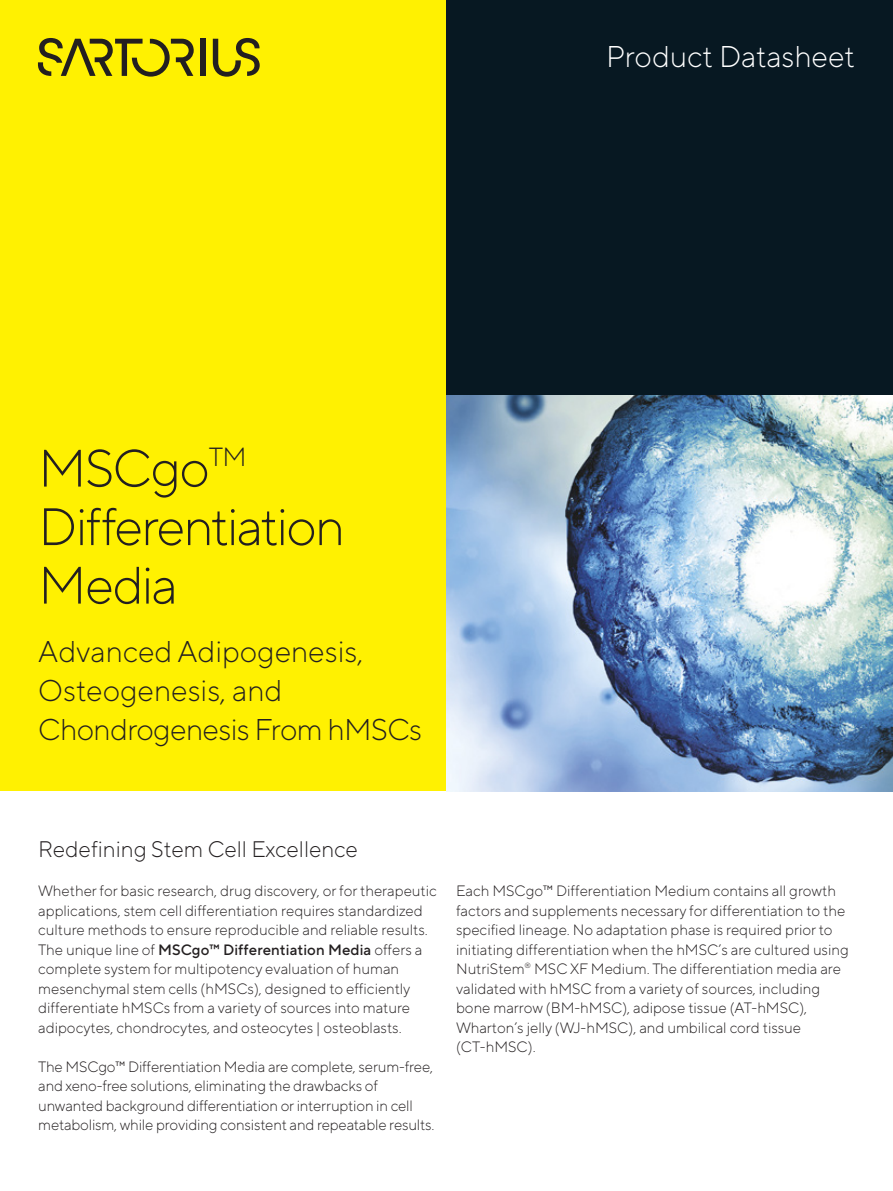
<style>
.page{position:relative;width:893px;height:1191px;background:#fff}
.page>*{position:absolute;margin:0;border:0;box-sizing:border-box;transform-origin:0 0}
.t1{font:300 52.5px/58.5px "TT Norms Pro";letter-spacing:-.035em;color:#231f20}
.t2{font:300 30px/39px "TT Norms Pro";color:#231f20}
.t3{font:300 30px "TT Norms Pro";color:#fff}
.t4{font:300 22.5px "TT Norms Pro";color:#231f20}
.t5{font:300 15px/19.5px "TT Norms Pro";color:#231f20}
.s1{font-weight:500}
</style>
<div class="page">
<div style="left:0;top:0;width:446px;height:791px;background:#fff101"></div>
<div style="left:446px;top:0;width:447px;height:395px;background:#071822"></div>
<div style="left:200px;top:39px;width:5px;height:37px;background:#231f20"></div>
<svg style="left:213px;top:38px;width:47px;height:39px"></svg>
<svg style="left:38px;top:38px;width:156px;height:39px"></svg>
<img style="left:446px;top:395px;width:447px;height:396px">
<h2 class="t3" style="left:606px;top:35px;width:250px">Product Datasheet</h2>
<h1 class="t1" style="left:38px;top:435px;width:308px">MSCgo<sup>TM<br></sup>Differentiation<br>Media</h1>
<h2 class="t2" style="left:38px;top:630px;width:385px">Advanced Adipogenesis,<br>Osteogenesis, and<br>Chondrogenesis From hMSCs</h2>
<h3 class="t4" style="left:38px;top:833px;width:321px">Redefining Stem Cell Excellence</h3>
<p class="t5" style="left:38px;top:880px;width:400px">Whether for basic research, drug discovery, or for therapeutic applications, stem cell differentiation requires standardized culture methods to ensure reproducible and reliable results.<br>The unique line of <span class="s1">MSCgo™ Differentiation Media</span> offers a complete system for multipotency evaluation of human mesenchymal stem cells (hMSCs), designed to efficiently differentiate hMSCs from a variety of sources into mature adipocytes, chondrocytes, and osteocytes | osteoblasts.</p>
<p class="t5" style="left:38px;top:1055px;width:398px">The MSCgo™ Differentiation Media are complete, serum-free, and xeno-free solutions, eliminating the drawbacks of unwanted background differentiation or interruption in cell metabolism, while providing consistent and repeatable results.</p>
<p class="t5" style="left:456px;top:880px;width:394px">Each MSCgo™ Differentiation Medium contains all growth factors and supplements necessary for differentiation to the specified lineage. No adaptation phase is required prior to initiating differentiation when the hMSC’s are cultured using NutriStem<sup>®</sup> MSC XF Medium. The differentiation media are validated with hMSC from a variety of sources, including bone marrow (BM-hMSC), adipose tissue (AT-hMSC), Wharton’s jelly (WJ-hMSC), and umbilical cord tissue (CT-hMSC).</p>
</div>
